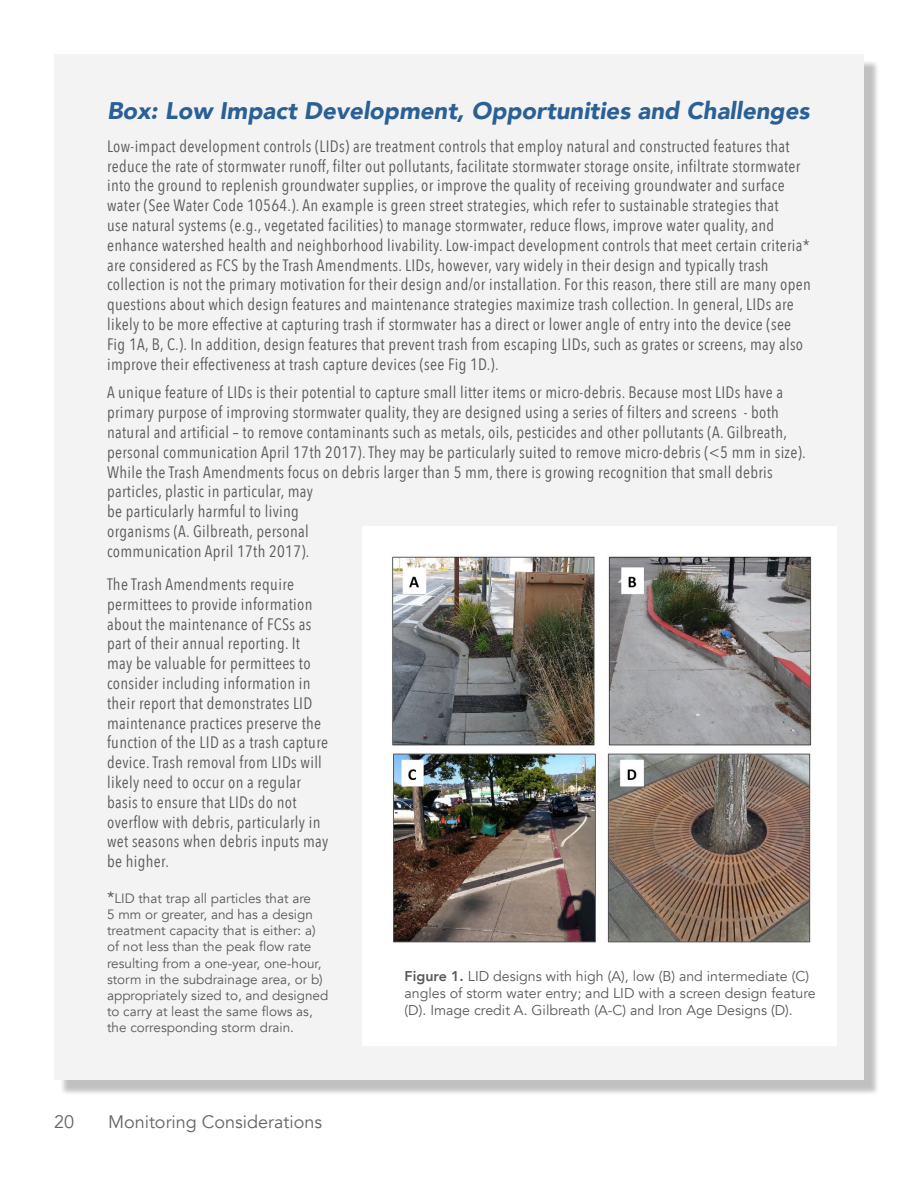
<style>
.page{position:relative;width:918px;height:1188px;background:#fff}
.page>*{position:absolute;margin:0;border:0;box-sizing:border-box;transform-origin:0 0}
.t1{font:italic 900 24px "Avenir";color:#2a6095}
.t2{font:18px "Avenir";color:#636466}
.t3{font:16.5px/19.8px "Avenir Next Condensed";letter-spacing:.02em;color:#58595b}
.t4{font:14.25px/17.1px "Avenir";color:#58595b}
.t5{font:13.5px/16.2px "Avenir";color:#58595b}
.s1{font-size:16.5px}
.s2{font-weight:800}
</style>
<div class="page">
<div style="left:59px;top:59px;width:821px;height:1036px;background:#000;opacity:.25"></div>
<div style="left:54px;top:54px;width:810px;height:1026px;background:#f4f3f4"></div>
<div style="left:363px;top:526px;width:474px;height:520px;background:#fff"></div>
<img style="left:392px;top:556px;width:420px;height:387px">
<h1 class="t1" style="left:107px;top:90px;width:704px">Box: Low Impact Development, Opportunities and Challenges</h1>
<p class="t3" style="left:107px;top:135px;width:705px">Low-impact development controls (LIDs) are treatment controls that employ natural and constructed features that reduce the rate of stormwater runoff, filter out pollutants, facilitate stormwater storage onsite, infiltrate stormwater into the ground to replenish groundwater supplies, or improve the quality of receiving groundwater and surface water (See Water Code 10564.). An example is green street strategies, which refer to sustainable strategies that<br>use natural systems (e.g., vegetated facilities) to manage stormwater, reduce flows, improve water quality, and enhance watershed health and neighborhood livability. Low-impact development controls that meet certain criteria* are considered as FCS by the Trash Amendments. LIDs, however, vary widely in their design and typically trash collection is not the primary motivation for their design and/or installation. For this reason, there still are many open questions about which design features and maintenance strategies maximize trash collection. In general, LIDs are likely to be more effective at capturing trash if stormwater has a direct or lower angle of entry into the device (see Fig 1A, B, C.). In addition, design features that prevent trash from escaping LIDs, such as grates or screens, may also improve their effectiveness at trash capture devices (see Fig 1D.).</p>
<p class="t3" style="left:107px;top:382px;width:700px">A unique feature of LIDs is their potential to capture small litter items or micro-debris. Because most LIDs have a primary purpose of improving stormwater quality, they are designed using a series of filters and screens - both natural and artificial – to remove contaminants such as metals, oils, pesticides and other pollutants (A. Gilbreath, personal communication April 17th 2017). They may be particularly suited to remove micro-debris (&lt;5 mm in size).<br>While the Trash Amendments focus on debris larger than 5 mm, there is growing recognition that small debris particles, plastic in particular, may<br>be particularly harmful to living<br>organisms (A. Gilbreath, personal<br>communication April 17th 2017).</p>
<p class="t3" style="left:107px;top:574px;width:223px">The Trash Amendments require permittees to provide information about the maintenance of FCSs as part of their annual reporting. It may be valuable for permittees to consider including information in their report that demonstrates LID maintenance practices preserve the function of the LID as a trash capture device. Trash removal from LIDs will likely need to occur on a regular basis to ensure that LIDs do not overflow with debris, particularly in wet seasons when debris inputs may be higher.</p>
<p class="t5" style="left:107px;top:890px;width:223px"><span class="s1">*</span>LID that trap all particles that are<br>5 mm or greater, and has a design treatment capacity that is either: a) of not less than the peak flow rate resulting from a one-year, one-hour, storm in the subdrainage area, or b) appropriately sized to, and designed to carry at least the same flows as, the corresponding storm drain.</p>
<p class="t4" style="left:405px;top:968px;width:413px"><span class="s2">Figure 1.</span> LID designs with high (A), low (B) and intermediate (C) angles of storm water entry; and LID with a screen design feature (D). Image credit A. Gilbreath (A-C) and Iron Age Designs (D).</p>
<p class="t2" style="left:54px;top:1111px;width:22px">20</p>
<p class="t2" style="left:108px;top:1111px;width:216px">Monitoring Considerations</p>
</div>
